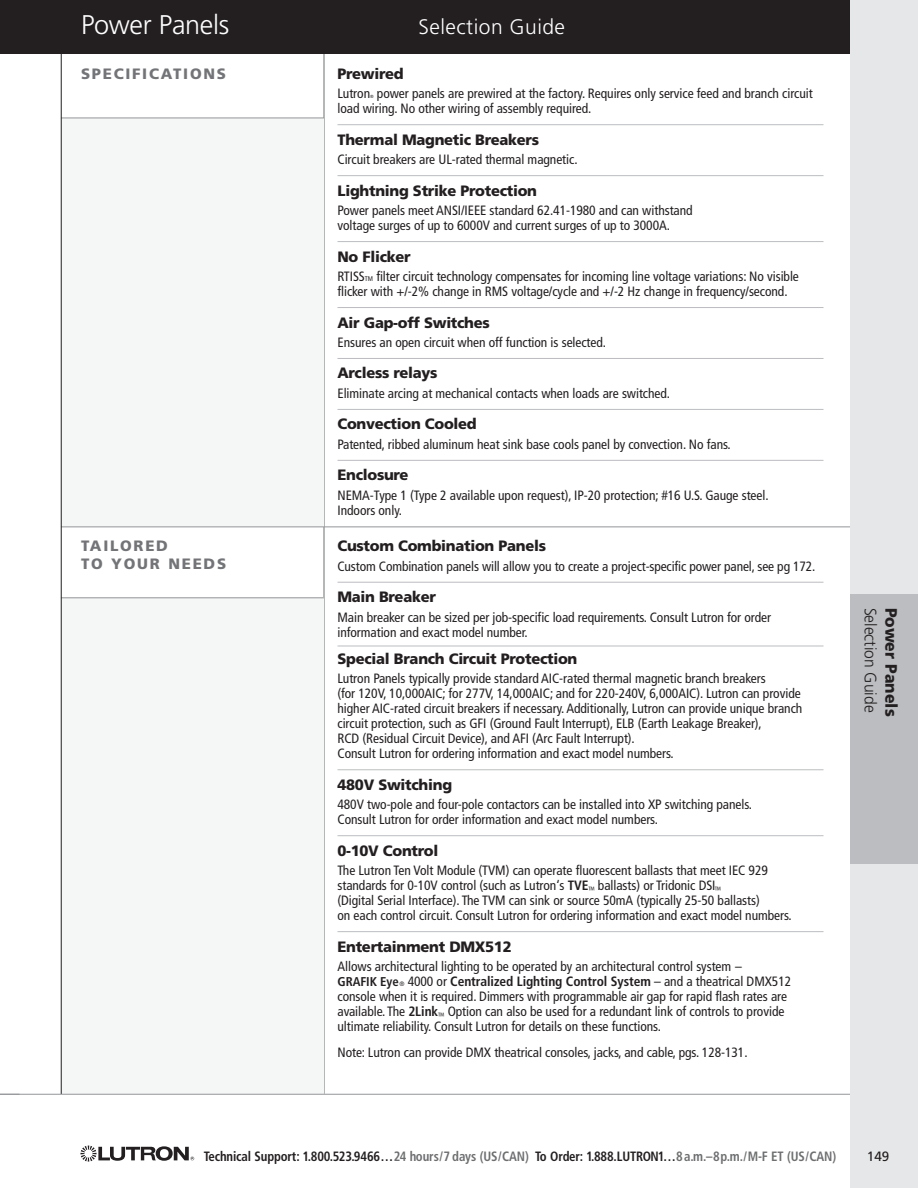
<style>
.page{position:relative;width:918px;height:1188px;background:#fff}
.page>*{position:absolute;margin:0;border:0;box-sizing:border-box;transform-origin:0 0}
.t1{font:300 27px "Frutiger";letter-spacing:-.01em;color:#fff}
.t2{font:300 21px "Frutiger";letter-spacing:.02em;color:#fff}
.t3{font:300 16.5px "Frutiger";color:#231f20;scale:.95 1}
.t4{font:900 16.5px "Frutiger";color:#231f20;scale:.95 1}
.t5{font:900 15px "Frutiger";letter-spacing:-.02em;color:#231f20}
.t6{font:900 15px/18px "Frutiger";letter-spacing:.115em;color:#737477}
.t7{font:condensed 13.5px/15px "Frutiger";letter-spacing:-.005em;color:#231f20}
.t8{font:700 condensed 13.5px "Frutiger";letter-spacing:-.01em;color:#231f20;scale:.95 1}
.t9{font:13.5px "Frutiger";color:#231f20}
.t10{font:condensed 4.5px "Frutiger";color:#231f20}
.s1{font-size:6.75px}
.s2{font-weight:700}
.s3{font-weight:700;font-size:12.75px}
.s4{font-size:6.3px}
.s5{color:#6d6e70}
</style>
<div class="page">
<hr style="left:324px;top:48px;width:1px;height:1046px;background:#6d6e70">
<div style="left:0;top:0;width:851px;height:54px;background:#231f20"></div>
<svg style="left:80px;top:1146px;width:114px;height:15px"></svg>
<div style="left:61px;top:597px;width:263px;height:497px;background:#f5f6f6"></div>
<div style="left:61px;top:118px;width:263px;height:408px;background:#f5f6f6"></div>
<hr style="left:61px;top:118px;width:263px;height:1px;background:#939598">
<hr style="left:61px;top:526px;width:857px;height:1px;background:#939598">
<hr style="left:61px;top:597px;width:263px;height:1px;background:#939598">
<hr style="left:338px;top:124px;width:486px;height:1px;background:#bbbdc0">
<hr style="left:338px;top:175px;width:486px;height:1px;background:#bbbdc0">
<hr style="left:338px;top:241px;width:486px;height:1px;background:#bbbdc0">
<hr style="left:338px;top:307px;width:486px;height:1px;background:#bbbdc0">
<hr style="left:338px;top:358px;width:486px;height:1px;background:#bbbdc0">
<hr style="left:338px;top:409px;width:486px;height:1px;background:#bbbdc0">
<hr style="left:338px;top:460px;width:486px;height:1px;background:#bbbdc0">
<hr style="left:338px;top:582px;width:486px;height:1px;background:#bbbdc0">
<hr style="left:338px;top:646px;width:486px;height:1px;background:#bbbdc0">
<hr style="left:338px;top:769px;width:486px;height:1px;background:#bbbdc0">
<hr style="left:338px;top:835px;width:486px;height:1px;background:#bbbdc0">
<hr style="left:338px;top:931px;width:486px;height:1px;background:#bbbdc0">
<hr style="left:0;top:1094px;width:863px;height:1px;background:#939598">
<div style="left:850px;top:0;width:68px;height:1188px;background:#e6e7e8"></div>
<div style="left:850px;top:594px;width:68px;height:270px;background:#bbbdc0"></div>
<hr style="left:61px;top:45px;width:1px;height:1049px;background:#231f20">
<h1 class="t1" style="left:81px;top:14px;width:150px">Power Panels</h1>
<h2 class="t2" style="left:418px;top:18px;width:148px">Selection Guide</h2>
<p class="t6" style="left:81px;top:66px;width:147px">SPECIFICATIONS</p>
<p class="t6" style="left:81px;top:538px;width:147px">TAILORED<br>TO YOUR NEEDS</p>
<p class="t5" style="left:338px;top:68px;width:68px">Prewired</p>
<p class="t7" style="left:338px;top:87px;width:34px">Lutron</p>
<p class="t10" style="left:370px;top:94px;width:5px">®</p>
<p class="t7" style="left:338px;top:87px;width:477px;text-indent:39px">power panels are prewired at the factory. Requires only service feed and branch circuit load wiring. No other wiring of assembly required.</p>
<p class="t5" style="left:338px;top:133px;width:203px">Thermal Magnetic Breakers</p>
<p class="t7" style="left:338px;top:153px;width:242px">Circuit breakers are UL-rated thermal magnetic.</p>
<p class="t5" style="left:338px;top:184px;width:201px">Lightning Strike Protection</p>
<p class="t7" style="left:338px;top:204px;width:357px">Power panels meet ANSI/IEEE standard 62.41-1980 and can withstand voltage surges of up to 6000V and current surges of up to 3000A.</p>
<p class="t5" style="left:338px;top:250px;width:75px">No Flicker</p>
<p class="t7" style="left:337px;top:270px;width:463px">RTISS<span class="s1">TM</span> filter circuit technology compensates for incoming line voltage variations: No visible flicker with +/-2% change in RMS voltage/cycle and +/-2 Hz change in frequency/second.</p>
<p class="t5" style="left:338px;top:316px;width:154px">Air Gap-off Switches</p>
<p class="t7" style="left:338px;top:336px;width:270px">Ensures an open circuit when off function is selected.</p>
<p class="t5" style="left:338px;top:367px;width:102px">Arcless relays</p>
<p class="t7" style="left:338px;top:387px;width:334px">Eliminate arcing at mechanical contacts when loads are switched.</p>
<p class="t5" style="left:338px;top:418px;width:141px">Convection Cooled</p>
<p class="t7" style="left:338px;top:438px;width:395px">Patented, ribbed aluminum heat sink base cools panel by convection. No fans.</p>
<p class="t5" style="left:338px;top:469px;width:73px">Enclosure</p>
<p class="t7" style="left:338px;top:489px;width:433px">NEMA-Type 1 (Type 2 available upon request), IP-20 protection; #16 U.S. Gauge steel.<br>Indoors only.</p>
<p class="t5" style="left:338px;top:540px;width:210px">Custom Combination Panels</p>
<p class="t7" style="left:338px;top:559px;width:480px">Custom Combination panels will allow you to create a project-specific power panel, see pg 172.</p>
<p class="t5" style="left:338px;top:591px;width:100px">Main Breaker</p>
<p class="t7" style="left:338px;top:610px;width:435px">Main breaker can be sized per job-specific load requirements. Consult Lutron for order information and exact model number.</p>
<p class="t5" style="left:338px;top:653px;width:241px">Special Branch Circuit Protection</p>
<p class="t7" style="left:338px;top:672px;width:466px">Lutron Panels typically provide standard AIC-rated thermal magnetic branch breakers<br>(for 120V, 10,000AIC; for 277V, 14,000AIC; and for 220-240V, 6,000AIC). Lutron can provide higher AIC-rated circuit breakers if necessary. Additionally, Lutron can provide unique branch circuit protection, such as GFI (Ground Fault Interrupt), ELB (Earth Leakage Breaker),<br>RCD (Residual Circuit Device), and AFI (Arc Fault Interrupt).<br>Consult Lutron for ordering information and exact model numbers.</p>
<p class="t5" style="left:338px;top:778px;width:116px">480V Switching</p>
<p class="t7" style="left:338px;top:798px;width:416px">480V two-pole and four-pole contactors can be installed into XP switching panels.<br>Consult Lutron for order information and exact model numbers.</p>
<p class="t5" style="left:338px;top:844px;width:102px">0-10V Control</p>
<p class="t7" style="left:338px;top:864px;width:456px">The Lutron Ten Volt Module (TVM) can operate fluorescent ballasts that meet IEC 929 standards for 0-10V control (such as Lutron‘s <span class="s2">TVE</span><sub>™</sub> ballasts) or Tridonic DSI<sub>™<br></sub>(Digital Serial Interface). The TVM can sink or source 50mA (typically 25-50 ballasts)<br>on each control circuit. Consult Lutron for ordering information and exact model numbers.</p>
<p class="t5" style="left:338px;top:940px;width:176px">Entertainment DMX512</p>
<p class="t7" style="left:338px;top:960px;width:455px">Allows architectural lighting to be operated by an architectural control system –<br><span class="s3">GRAFIK Eye</span><span class="s4">®</span> 4000 or <span class="s2">Centralized Lighting Control System</span> – and a theatrical DMX512 console when it is required. Dimmers with programmable air gap for rapid flash rates are available. The <span class="s2">2Link</span><sub>™</sub> Option can also be used for a redundant link of controls to provide ultimate reliability. Consult Lutron for details on these functions.</p>
<p class="t7" style="left:338px;top:1046px;width:412px">Note: Lutron can provide DMX theatrical consoles, jacks, and cable, pgs. 128-131.</p>
<p class="t3" style="left:877px;top:608px;width:112px;rotate:90deg">Selection Guide</p>
<p class="t4" style="left:898px;top:608px;width:116px;rotate:90deg">Power Panels</p>
<p class="t8" style="left:204px;top:1151px;width:667px">Technical Support: 1.800.523.9466…<span class="s5">24 hours/7 days (US/CAN)</span> To Order: 1.888.LUTRON1…<span class="s5">8a.m.–8p.m./M-F ET (US/CAN)</span></p>
<p class="t9" style="left:867px;top:1151px;width:24px">149</p>
</div>
